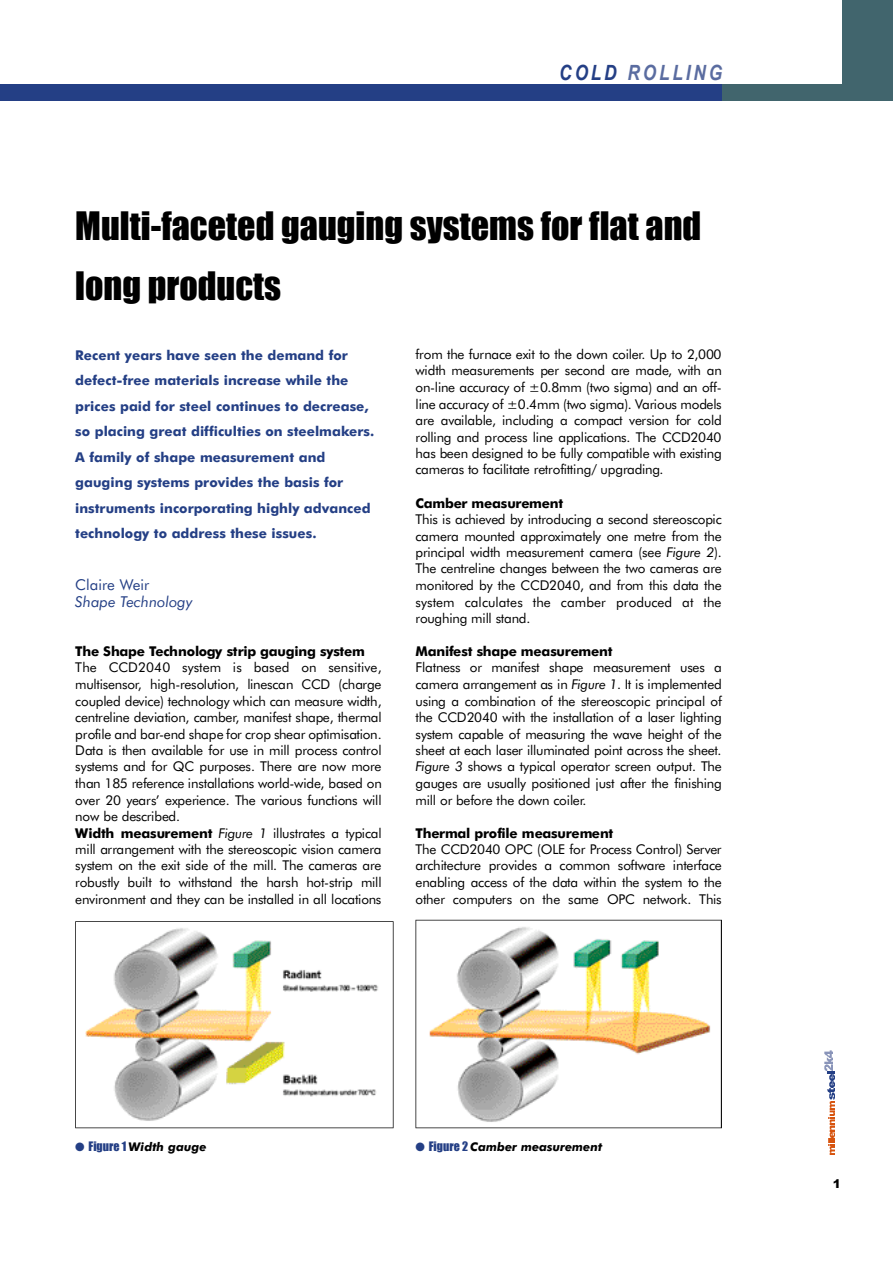
<style>
.page{position:relative;width:893px;height:1263px;background:#fff}
.page>*{position:absolute;margin:0;border:0;box-sizing:border-box;transform-origin:0 0}
.t1{font:36px/59.7px "Impact";color:#000}
.t2{font:italic 700 21px "Arial Narrow";color:#5a6ca0}
.t3{font:italic 15px "Futura BT";color:#243f85}
.t4{font:15px "Futura BT";color:#243f85}
.t5{font:13.5px/16.5px "Futura BT";letter-spacing:-.02em;color:#000;text-align:justify}
.t6{font:700 13.5px/25.5px "Futura BT";color:#243f85}
.t7{font:700 13.5px "Futura BT";letter-spacing:-.02em;color:#000}
.t8{font:italic 700 12px "Futura BT";color:#000}
.t9{font:900 12px "Arial";color:#000}
.s1{color:#243f85}
.s2{font-weight:700}
.s3{font-style:italic}
.s4{font-family:"Impact";font-weight:400;font-style:normal;color:#243f85}
</style>
<div class="page">
<svg style="left:824px;top:1050px;width:11px;height:105px"></svg>
<div style="left:0;top:84px;width:893px;height:17px;background:#243f85"></div>
<div style="left:722px;top:0;width:171px;height:101px;background:#41656d"></div>
<div style="left:0;top:0;width:841px;height:84px;background:#fff"></div>
<svg style="left:75px;top:921px;width:318px;height:207px"></svg>
<svg style="left:415px;top:920px;width:307px;height:208px"></svg>
<h2 class="t2" style="left:559px;top:61px;width:165px"><span class="s1">COLD</span> R O L L I N G</h2>
<h1 class="t1" style="left:75px;top:196px;width:627px">Multi-faceted gauging systems for flat and long products</h1>
<p class="t6" style="left:75px;top:343px;width:300px">Recent years have seen the demand for defect-free materials increase while the prices paid for steel continues to decrease, so placing great difficulties on steelmakers.<br>A family of shape measurement and gauging systems provides the basis for instruments incorporating highly advanced technology to address these issues.</p>
<p class="t4" style="left:75px;top:579px;width:76px">Claire Weir</p>
<p class="t3" style="left:75px;top:595px;width:119px">Shape Technology</p>
<p class="t7" style="left:75px;top:646px;width:291px">The Shape Technology strip gauging system</p>
<p class="t5" style="left:75px;top:661px;width:308px;text-align:left">The CCD2040 system is based on sensitive, m u ltise n so r, high-resolution, linescan CCD (charge coupled device) technology which can measure width, centreline deviation, camber, manifest shape, thermal profile and bar-end shape for crop shear optimisation.<br>Data is then available for use in mill process control systems and for QC purposes. There are now more than 185 reference installations world-wide, based on over 20 years’ experience. The various functions will now be described.<br><span class="s2">Width measurement</span> <span class="s3">Figure 1</span> illustrates a typical mill arrangement with the stereoscopic vision camera system on the exit side of the mill. The cameras are robustly built to withstand the harsh hot-strip mill environment and they can be installed in all locations</p>
<p class="t5" style="left:415px;top:347px;width:308px">from the furnace exit to the down coiler. Up to 2,000 width measurements per second are made, with an on-line accuracy of ±0.8mm (two sigma) and an off&shy;line accuracy of ±0.4mm (two sigma). Various models are available, including a compact version for cold rolling and process line applications. The CCD2040 has been designed to be fully compatible with existing cameras to facilitate retrofitting/ upgrading.</p>
<p class="t7" style="left:415px;top:497px;width:149px">Camber measurement</p>
<p class="t5" style="left:415px;top:512px;width:308px">This is achieved by introducing a second stereoscopic camera mounted approximately one metre from the principal width measurement camera (see <span class="s3">Figure 2</span>).<br>The centreline changes between the two cameras are monitored by the CCD2040, and from this data the system calculates the camber produced at the roughing mill stand.</p>
<p class="t7" style="left:415px;top:646px;width:199px">Manifest shape measurement</p>
<p class="t5" style="left:415px;top:661px;width:308px">Flatness or manifest shape measurement uses a camera arrangement as in <span class="s3">Figure 1</span>. It is implemented using a combination of the stereoscopic principal of the CCD2040 with the installation of a laser lighting system capable of measuring the wave height of the sheet at each laser illuminated point across the sheet.<br><span class="s3">Figure 3</span> shows a typical operator screen output. The gauges are usually positioned just after the finishing mill or before the down coiler.</p>
<p class="t7" style="left:415px;top:827px;width:199px">Thermal profile measurement</p>
<p class="t5" style="left:415px;top:842px;width:308px">The CCD2040 OPC (OLE for Process Control) Server architecture provides a common software interface enabling access of the data within the system to the other computers on the same OPC network. This</p>
<p class="t8" style="left:75px;top:1142px;width:133px"><span class="s1">●</span> <span class="s4">Figure 1</span> Width gauge</p>
<p class="t8" style="left:415px;top:1142px;width:188px"><span class="s1">●</span> <span class="s4">Figure 2</span> Camber measurement</p>
<p class="t9" style="left:833px;top:1175px;width:10px">1</p>
</div>
